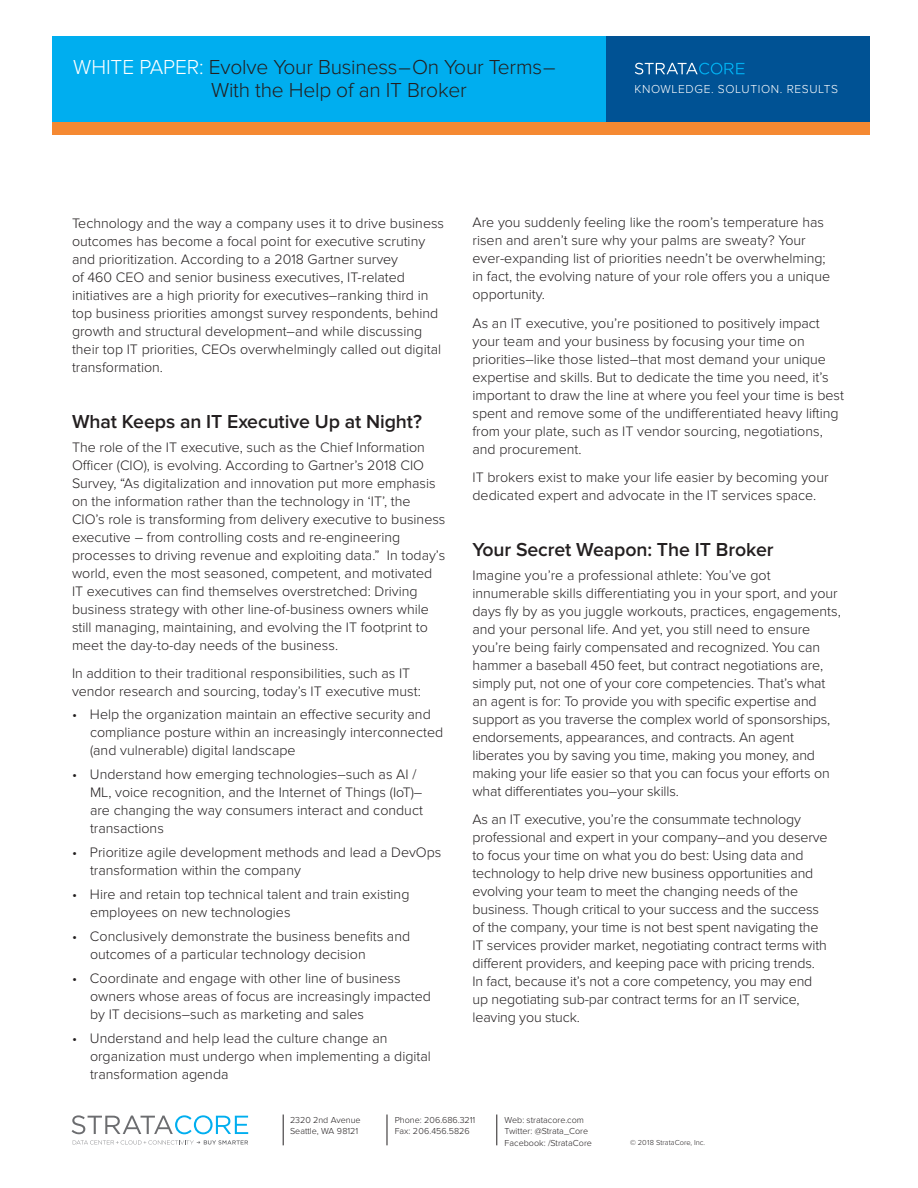
<style>
.page{position:relative;width:918px;height:1188px;background:#fff}
.page>*{position:absolute;margin:0;border:0;box-sizing:border-box;transform-origin:0 0}
.Body_header{font:300 21px/22.5px "Proxima Nova";letter-spacing:-.01em;color:#231f20}
.body_header_2{font:600 19.5px "Proxima Nova";letter-spacing:-.005em;color:#231f20}
.Body_text{font:300 14.25px/18px "Proxima Nova";color:#231f20}
.Bullet_text{font:300 14.25px/18px "Proxima Nova";color:#231f20}
.t1{font:300 12px "Proxima Nova";letter-spacing:.05em;color:#fff}
.Body_text-2{font:300 9px/11.2px "Proxima Nova";color:#231f20}
.t2{font:300 7.5px "Proxima Nova";color:#231f20}
.s1{color:#fff}
</style>
<div class="page">
<div style="left:603px;top:36px;width:267px;height:86px;background:#005294"></div>
<div style="left:52px;top:36px;width:554px;height:86px;background:#00aeef"></div>
<div style="left:52px;top:122px;width:818px;height:13px;background:#f58932"></div>
<svg style="left:635px;top:63px;width:110px;height:11px"></svg>
<hr style="left:387px;top:1115px;width:1px;height:30px;background:#231f20">
<hr style="left:283px;top:1115px;width:1px;height:30px;background:#231f20">
<hr style="left:496px;top:1115px;width:1px;height:30px;background:#231f20">
<svg style="left:72px;top:1115px;width:176px;height:19px"></svg>
<svg style="left:73px;top:1140px;width:175px;height:5px"></svg>
<p class="Body_header" style="left:211px;top:56px;width:346px;text-indent:-138px"><span class="s1">WHITE PAPER:</span> Evolve Your Business–On Your Terms–<br>With the Help of an IT Broker</p>
<p class="t1" style="left:634px;top:82px;width:205px">KNOWLEDGE. SOLUTION. RESULTS</p>
<p class="Body_text" style="left:72px;top:215px;width:374px">Technology and the way a company uses it to drive business outcomes has become a focal point for executive scrutiny and prioritization. According to a 2018 Gartner survey<br>of 460 CEO and senior business executives, IT-related initiatives are a high priority for executives–ranking third in top business priorities amongst survey respondents, behind growth and structural development–and while discussing their top IT priorities, CEOs overwhelmingly called out digital transformation.</p>
<p class="body_header_2" style="left:72px;top:410px;width:351px">What Keeps an IT Executive Up at Night?</p>
<p class="Body_text" style="left:72px;top:438px;width:375px">The role of the IT executive, such as the Chief Information Officer (CIO), is evolving. According to Gartner’s 2018 CIO Survey, “As digitalization and innovation put more emphasis on the information rather than the technology in ‘IT’, the CIO’s role is transforming from delivery executive to business executive – from controlling costs and re-engineering processes to driving revenue and exploiting data.” In today’s world, even the most seasoned, competent, and motivated IT executives can find themselves overstretched: Driving business strategy with other line-of-business owners while still managing, maintaining, and evolving the IT footprint to meet the day-to-day needs of the business.</p>
<p class="Body_text" style="left:72px;top:665px;width:350px">In addition to their traditional responsibilities, such as IT vendor research and sourcing, today’s IT executive must:</p>
<p class="Bullet_text" style="left:90px;top:705px;width:355px;text-indent:-18px">• Help the organization maintain an effective security and compliance posture within an increasingly interconnected (and vulnerable) digital landscape</p>
<p class="Bullet_text" style="left:90px;top:765px;width:334px;text-indent:-18px">• Understand how emerging technologies–such as AI / ML, voice recognition, and the Internet of Things (IoT)– are changing the way consumers interact and conduct transactions</p>
<p class="Bullet_text" style="left:90px;top:843px;width:353px;text-indent:-18px">• Prioritize agile development methods and lead a DevOps transformation within the company</p>
<p class="Bullet_text" style="left:90px;top:885px;width:321px;text-indent:-18px">• Hire and retain top technical talent and train existing employees on new technologies</p>
<p class="Bullet_text" style="left:90px;top:927px;width:322px;text-indent:-18px">• Conclusively demonstrate the business benefits and outcomes of a particular technology decision</p>
<p class="Bullet_text" style="left:90px;top:969px;width:342px;text-indent:-18px">• Coordinate and engage with other line of business owners whose areas of focus are increasingly impacted by IT decisions–such as marketing and sales</p>
<p class="Bullet_text" style="left:90px;top:1029px;width:342px;text-indent:-18px">• Understand and help lead the culture change an organization must undergo when implementing a digital transformation agenda</p>
<p class="Body_text" style="left:472px;top:214px;width:359px">Are you suddenly feeling like the room’s temperature has risen and aren’t sure why your palms are sweaty? Your ever-expanding list of priorities needn’t be overwhelming; in fact, the evolving nature of your role offers you a unique opportunity.</p>
<p class="Body_text" style="left:472px;top:314px;width:373px">As an IT executive, you’re positioned to positively impact your team and your business by focusing your time on priorities–like those listed–that most demand your unique expertise and skills. But to dedicate the time you need, it’s important to draw the line at where you feel your time is best spent and remove some of the undifferentiated heavy lifting from your plate, such as IT vendor sourcing, negotiations, and procurement.</p>
<p class="Body_text" style="left:472px;top:469px;width:358px">IT brokers exist to make your life easier by becoming your dedicated expert and advocate in the IT services space.</p>
<p class="body_header_2" style="left:472px;top:538px;width:303px">Your Secret Weapon: The IT Broker</p>
<p class="Body_text" style="left:472px;top:566px;width:370px">Imagine you’re a professional athlete: You’ve got innumerable skills differentiating you in your sport, and your days fly by as you juggle workouts, practices, engagements, and your personal life. And yet, you still need to ensure you’re being fairly compensated and recognized. You can hammer a baseball 450 feet, but contract negotiations are, simply put, not one of your core competencies. That’s what an agent is for: To provide you with specific expertise and support as you traverse the complex world of sponsorships, endorsements, appearances, and contracts. An agent liberates you by saving you time, making you money, and making your life easier so that you can focus your efforts on what differentiates you–your skills.</p>
<p class="Body_text" style="left:472px;top:811px;width:357px">As an IT executive, you’re the consummate technology professional and expert in your company–and you deserve to focus your time on what you do best: Using data and technology to help drive new business opportunities and evolving your team to meet the changing needs of the business. Though critical to your success and the success of the company, your time is not best spent navigating the IT services provider market, negotiating contract terms with different providers, and keeping pace with pricing trends.<br>In fact, because it’s not a core competency, you may end up negotiating sub-par contract terms for an IT service, leaving you stuck.</p>
<p class="Body_text-2" style="left:290px;top:1115px;width:72px">2320 2nd Avenue<br>Seattle, WA 98121</p>
<p class="Body_text-2" style="left:395px;top:1115px;width:82px">Phone: 206.686.3211<br>Fax: 206.456.5826</p>
<p class="Body_text-2" style="left:505px;top:1115px;width:89px">Web: stratacore.com<br>Twitter: @Strata_Core<br>Facebook: /StrataCore</p>
<p class="t2" style="left:630px;top:1139px;width:77px">© 2018 StrataCore, Inc.</p>
</div>
